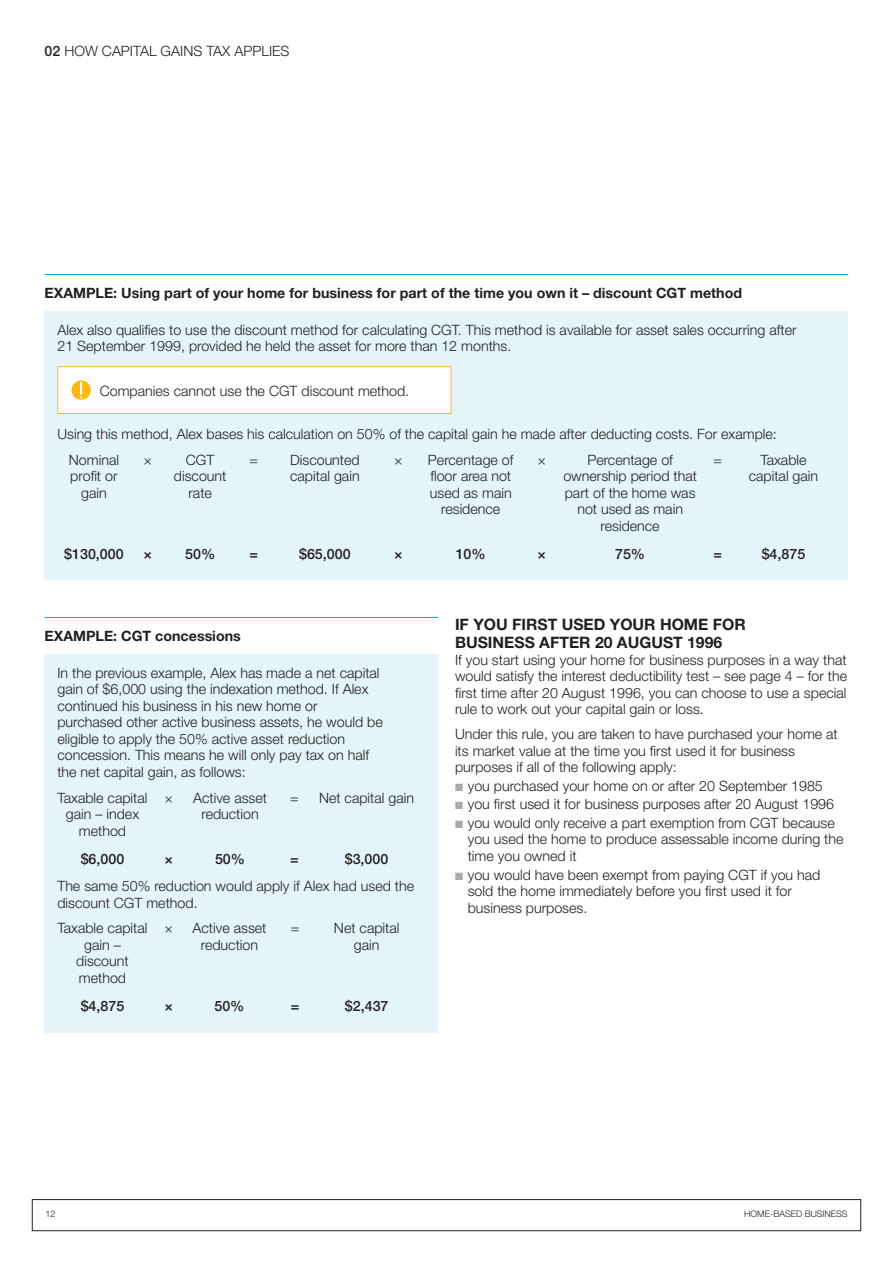
<style>
.page{position:relative;width:893px;height:1263px;background:#fff}
.page>*{position:absolute;margin:0;border:0;box-sizing:border-box;transform-origin:0 0}
.t1{font:700 15.75px/18px "Helvetica Neue";color:#231f20}
.t2{font:300 14.25px/16.5px "Helvetica Neue";color:#231f20;text-align:center}
.t3{font:700 14.25px "Helvetica Neue";color:#231f20}
.t4{font:500 14.25px "Helvetica Neue";color:#231f20}
.t5{font:300 9px "Helvetica Neue";color:#231f20}
.s1{font-weight:500}
.s2{color:#a8a9ad}
</style>
<div class="page">
<hr style="left:45px;top:274px;width:803px;height:1px;background:#00aedc">
<div style="left:45px;top:311px;width:803px;height:269px;background:#e4f4fa"></div>
<div style="left:58px;top:367px;width:393px;height:46px;background:#fff"></div>
<hr style="left:57px;top:413px;width:394px;height:1px;background:#fcb814">
<hr style="left:57px;top:366px;width:394px;height:1px;background:#fcb814">
<hr style="left:57px;top:367px;width:1px;height:46px;background:#fcb814">
<hr style="left:451px;top:367px;width:1px;height:46px;background:#fcb814">
<svg style="left:72px;top:380px;width:19px;height:20px"></svg>
<hr style="left:45px;top:617px;width:393px;height:1px;background:#00aedc">
<div style="left:45px;top:654px;width:393px;height:378px;background:#e4f4fa"></div>
<div style="left:32px;top:1199px;width:829px;height:32px;border:1px solid #231f20"></div>
<p class="t2" style="left:45px;top:44px;width:246px"><span class="s1">02</span> HOW CAPITAL GAINS TAX APPLIES</p>
<p class="t3" style="left:45px;top:288px;width:699px">EXAMPLE: Using part of your home for business for part of the time you own it – discount CGT method</p>
<p class="t2" style="left:57px;top:323px;width:741px;text-align:left">Alex also qualifies to use the discount method for calculating CGT. This method is available for asset sales occurring after<br>21 September 1999, provided he held the asset for more than 12 months.</p>
<p class="t2" style="left:100px;top:384px;width:311px">Companies cannot use the CGT discount method.</p>
<p class="t2" style="left:69px;top:422px;width:709px;line-height:25.7px;text-align:left;text-indent:-11px">Using this method, Alex bases his calculation on 50% of the capital gain he made after deducting costs. For example:<br>Nominal</p>
<p class="t2" style="left:70px;top:469px;width:49px">profit or gain</p>
<p class="t2" style="left:144px;top:453px;width:10px">×</p>
<p class="t2" style="left:174px;top:453px;width:54px">CGT discount rate</p>
<p class="t2" style="left:249px;top:453px;width:10px">=</p>
<p class="t2" style="left:290px;top:453px;width:71px;text-align:left">Discounted capital gain</p>
<p class="t2" style="left:394px;top:453px;width:10px">×</p>
<p class="t2" style="left:428px;top:453px;width:87px">Percentage of floor area not used as main residence</p>
<p class="t2" style="left:537px;top:453px;width:10px">×</p>
<p class="t2" style="left:563px;top:453px;width:135px">Percentage of ownership period that part of the home was not used as main residence</p>
<p class="t2" style="left:713px;top:453px;width:10px">=</p>
<p class="t2" style="left:749px;top:453px;width:71px">Taxable capital gain</p>
<p class="t4" style="left:64px;top:548px;width:61px">$130,000</p>
<p class="t4" style="left:144px;top:548px;width:10px">×</p>
<p class="t4" style="left:185px;top:548px;width:32px">50%</p>
<p class="t4" style="left:249px;top:548px;width:10px">=</p>
<p class="t4" style="left:299px;top:548px;width:53px">$65,000</p>
<p class="t4" style="left:394px;top:548px;width:10px">×</p>
<p class="t4" style="left:456px;top:548px;width:32px">10%</p>
<p class="t4" style="left:537px;top:548px;width:10px">×</p>
<p class="t4" style="left:615px;top:548px;width:32px">75%</p>
<p class="t4" style="left:713px;top:548px;width:10px">=</p>
<p class="t4" style="left:762px;top:548px;width:45px">$4,875</p>
<p class="t3" style="left:45px;top:631px;width:198px">EXAMPLE: CGT concessions</p>
<p class="t2" style="left:57px;top:666px;width:327px;text-align:left">In the previous example, Alex has made a net capital gain of $6,000 using the indexation method. If Alex continued his business in his new home or purchased other active business assets, he would be eligible to apply the 50% active asset reduction concession. This means he will only pay tax on half the net capital gain, as follows:</p>
<p class="t2" style="left:57px;top:791px;width:92px">Taxable capital gain – index method</p>
<p class="t2" style="left:164px;top:791px;width:10px">×</p>
<p class="t2" style="left:193px;top:791px;width:75px">Active asset reduction</p>
<p class="t2" style="left:290px;top:791px;width:10px">=</p>
<p class="t2" style="left:319px;top:791px;width:97px">Net capital gain</p>
<p class="t4" style="left:81px;top:853px;width:45px">$6,000</p>
<p class="t4" style="left:164px;top:853px;width:10px">×</p>
<p class="t4" style="left:215px;top:853px;width:32px">50%</p>
<p class="t4" style="left:290px;top:853px;width:10px">=</p>
<p class="t4" style="left:345px;top:853px;width:45px">$3,000</p>
<p class="t2" style="left:57px;top:879px;width:358px;text-align:left">The same 50% reduction would apply if Alex had used the discount CGT method.</p>
<p class="t2" style="left:57px;top:921px;width:92px">Taxable capital gain – discount method</p>
<p class="t2" style="left:164px;top:921px;width:10px">×</p>
<p class="t2" style="left:193px;top:921px;width:75px">Active asset reduction</p>
<p class="t2" style="left:291px;top:921px;width:10px">=</p>
<p class="t2" style="left:334px;top:921px;width:67px">Net capital gain</p>
<p class="t4" style="left:81px;top:1001px;width:45px">$4,875</p>
<p class="t4" style="left:164px;top:1001px;width:10px">×</p>
<p class="t4" style="left:214px;top:1001px;width:32px">50%</p>
<p class="t4" style="left:291px;top:1001px;width:10px">=</p>
<p class="t4" style="left:345px;top:1001px;width:45px">$2,437</p>
<p class="t1" style="left:455px;top:617px;width:292px">IF YOU FIRST USED YOUR HOME FOR<br>BUSINESS AFTER 20 AUGUST 1996</p>
<p class="t2" style="left:455px;top:652px;width:394px;text-align:justify">If you start using your home for business purposes in a way that would satisfy the interest deductibility test – see page 4 – for the first time after 20 August 1996, you can choose to use a special rule to work out your capital gain or loss.</p>
<p class="t2" style="left:455px;top:727px;width:384px;text-align:left">Under this rule, you are taken to have purchased your home at its market value at the time you first used it for business purposes if all of the following apply:</p>
<p class="t2" style="left:455px;top:779px;width:369px"><span class="s2">■</span> you purchased your home on or after 20 September 1985</p>
<p class="t2" style="left:455px;top:797px;width:381px"><span class="s2">■</span> you first used it for business purposes after 20 August 1996</p>
<p class="t2" style="left:468px;top:816px;width:377px;text-align:left;text-indent:-13px"><span class="s2">■</span> you would only receive a part exemption from CGT because you used the home to produce assessable income during the time you owned it</p>
<p class="t2" style="left:468px;top:867px;width:354px;text-align:left;text-indent:-13px"><span class="s2">■</span> you would have been exempt from paying CGT if you had sold the home immediately before you first used it for business purposes.</p>
<p class="t5" style="left:45px;top:1211px;width:12px">12</p>
<p class="t5" style="left:744px;top:1211px;width:105px">HOME-BASED BUSINESS</p>
</div>
